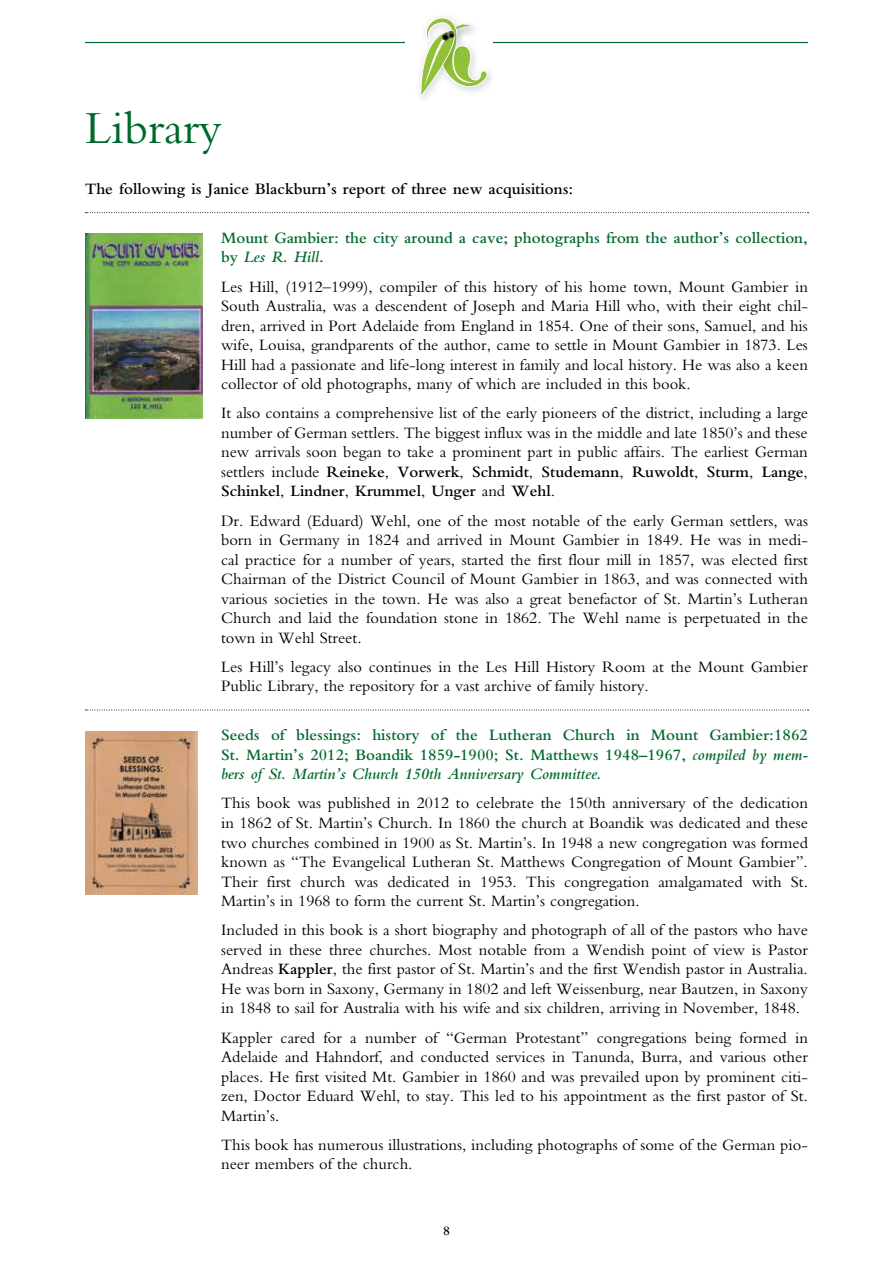
<style>
.page{position:relative;width:893px;height:1263px;background:#fff}
.page>*{position:absolute;margin:0;border:0;box-sizing:border-box;transform-origin:0 0}
.t1{font:48px "Bembo";color:#00682c}
.t2{font:16.5px/19.5px "Bembo";color:#000;text-align:justify}
.t3{font:600 16.5px/19.5px "Bembo";color:#00682c}
.t4{font:600 16.5px "Bembo";color:#000}
.t5{font:600 13.5px "Bembo";color:#000}
.s1{font-style:italic}
.s2{font-weight:600}
</style>
<div class="page">
<hr style="left:85px;top:42px;width:723px;height:1px;background:#00682c">
<div style="left:405px;top:11px;width:88px;height:92px;background:#fff"></div>
<img style="left:419px;top:96px;width:12px;height:2px">
<svg style="left:419px;top:18px;width:69px;height:78px"></svg>
<svg style="left:85px;top:212px;width:724px;height:1px"></svg>
<svg style="left:85px;top:710px;width:724px;height:1px"></svg>
<img style="left:85px;top:234px;width:118px;height:184px">
<img style="left:85px;top:731px;width:113px;height:163px">
<h1 class="t1" style="left:85px;top:100px;width:138px">Library</h1>
<p class="t4" style="left:85px;top:180px;width:490px">The following is Janice Blackburn’s report of three new acquisitions:</p>
<p class="t3" style="left:221px;top:228px;width:588px">Mount Gambier: the city around a cave; photographs from the author’s collection, by <span class="s1">Les R. Hill</span>.</p>
<p class="t2" style="left:221px;top:276px;width:588px">Les Hill, (1912–1999), compiler of this history of his home town, Mount Gambier in South Australia, was a descendent of Joseph and Maria Hill who, with their eight chil&shy;dren, arrived in Port Adelaide from England in 1854. One of their sons, Samuel, and his wife, Louisa, grandparents of the author, came to settle in Mount Gambier in 1873. Les Hill had a passionate and life-long interest in family and local history. He was also a keen collector of old photographs, many of which are included in this book.</p>
<p class="t2" style="left:221px;top:403px;width:588px">It also contains a comprehensive list of the early pioneers of the district, including a large number of German settlers. The biggest influx was in the middle and late 1850’s and these new arrivals soon began to take a prominent part in public affairs. The earliest German settlers include <span class="s2">Reineke</span>, <span class="s2">Vorwerk</span>, <span class="s2">Schmidt</span>, <span class="s2">Studemann</span>, <span class="s2">Ruwoldt</span>, <span class="s2">Sturm</span>, <span class="s2">Lange</span>, <span class="s2">Schinkel</span>, <span class="s2">Lindner</span>, <span class="s2">Krummel</span>, <span class="s2">Unger</span> and <span class="s2">Wehl</span>.</p>
<p class="t2" style="left:221px;top:510px;width:588px">Dr. Edward (Eduard) Wehl, one of the most notable of the early German settlers, was born in Germany in 1824 and arrived in Mount Gambier in 1849. He was in medi&shy;cal practice for a number of years, started the first flour mill in 1857, was elected first Chairman of the District Council of Mount Gambier in 1863, and was connected with various societies in the town. He was also a great benefactor of St. Martin’s Lutheran Church and laid the foundation stone in 1862. The Wehl name is perpetuated in the town in Wehl Street.</p>
<p class="t2" style="left:221px;top:657px;width:588px">Les Hill’s legacy also continues in the Les Hill History Room at the Mount Gambier<br>Public Library, the repository for a vast archive of family history.</p>
<p class="t3" style="left:221px;top:725px;width:588px;text-align:justify">Seeds of blessings: history of the Lutheran Church in Mount Gambier:1862<br>St. Martin’s 2012; Boandik 1859-1900; St. Matthews 1948–1967, <span class="s1">compiled by mem&shy;bers of St. Martin’s Church 150th Anniversary Committee.</span></p>
<p class="t2" style="left:221px;top:793px;width:588px">This book was published in 2012 to celebrate the 150th anniversary of the dedication in 1862 of St. Martin’s Church. In 1860 the church at Boandik was dedicated and these two churches combined in 1900 as St. Martin’s. In 1948 a new congregation was formed known as “The Evangelical Lutheran St. Matthews Congregation of Mount Gambier”.<br>Their first church was dedicated in 1953. This congregation amalgamated with St.<br>Martin’s in 1968 to form the current St. Martin’s congregation.</p>
<p class="t2" style="left:221px;top:920px;width:588px">Included in this book is a short biography and photograph of all of the pastors who have served in these three churches. Most notable from a Wendish point of view is Pastor Andreas <span class="s2">Kappler</span>, the first pastor of St. Martin’s and the first Wendish pastor in Australia.<br>He was born in Saxony, Germany in 1802 and left Weissenburg, near Bautzen, in Saxony in 1848 to sail for Australia with his wife and six children, arriving in November, 1848.</p>
<p class="t2" style="left:221px;top:1027px;width:588px">Kappler cared for a number of “German Protestant” congregations being formed in Adelaide and Hahndorf, and conducted services in Tanunda, Burra, and various other places. He first visited Mt. Gambier in 1860 and was prevailed upon by prominent citi&shy;zen, Doctor Eduard Wehl, to stay. This led to his appointment as the first pastor of St.<br>Martin’s.</p>
<p class="t2" style="left:221px;top:1134px;width:588px">This book has numerous illustrations, including photographs of some of the German pio&shy;neer members of the church.</p>
<p class="t5" style="left:443px;top:1223px;width:8px">8</p>
</div>
